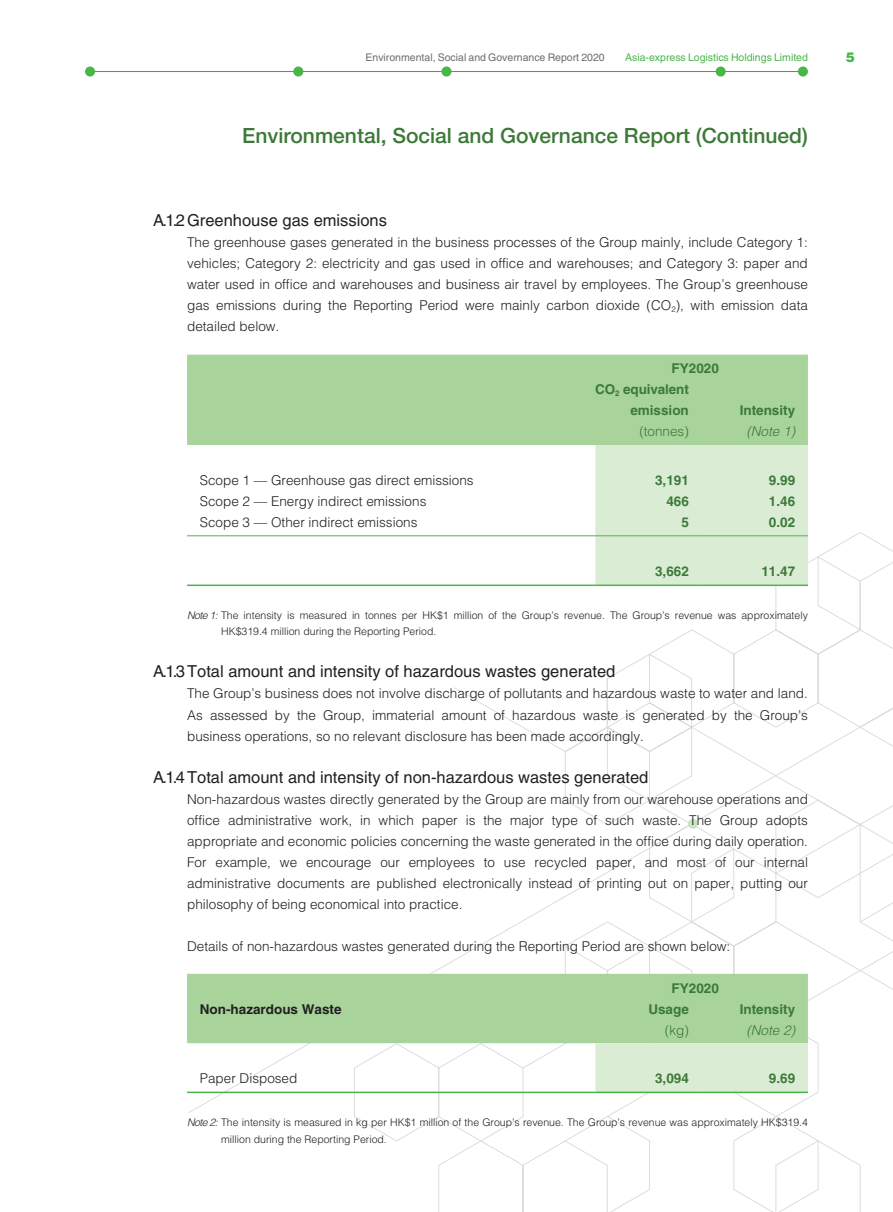
<style>
.page{position:relative;width:893px;height:1212px;background:#fff}
.page>*{position:absolute;margin:0;border:0;box-sizing:border-box;transform-origin:0 0}
.t1{font:500 21px "Helvetica Neue LT Std";color:#3c7938}
.t2{font:16.5px "Helvetica LT Std";color:#231f20}
.t3{font:300 13.5px/21px "Helvetica LT Std";color:#231f20;text-align:justify}
.t4{font:700 13.5px "Helvetica LT Std";color:#3c7938}
.t5{font:700 13.5px "Helvetica LT Std";color:#231f20}
.t6{font:italic 300 13.5px "Helvetica LT Std";color:#3c7938}
.t7{font:300 13.5px "Helvetica LT Std";color:#3c7938}
.t8{font:900 13.5px "Helvetica LT Std";color:#49b748}
.t9{font:300 10.5px/16.5px "Helvetica LT Std";color:#231f20}
.t10{font:10.5px "Helvetica LT Std";color:#6c6d70}
.t11{font:10.5px "Helvetica LT Std";color:#49b748}
.s1{font-style:italic}
</style>
<div class="page">
<svg style="left:188px;top:532px;width:705px;height:680px"></svg>
<div style="left:688px;top:819px;width:10px;height:10px;background:#cae4c0;border-radius:50%"></div>
<hr style="left:85px;top:71px;width:718px;height:1px;background:#76787b">
<div style="left:798px;top:67px;width:10px;height:10px;background:#49b748;border-radius:50%"></div>
<div style="left:716px;top:67px;width:10px;height:10px;background:#49b748;border-radius:50%"></div>
<div style="left:293px;top:67px;width:10px;height:10px;background:#49b748;border-radius:50%"></div>
<div style="left:441px;top:67px;width:10px;height:10px;background:#49b748;border-radius:50%"></div>
<div style="left:85px;top:67px;width:10px;height:10px;background:#49b748;border-radius:50%"></div>
<div style="left:187px;top:355px;width:621px;height:90px;background:#a8d49b"></div>
<hr style="left:187px;top:535px;width:408px;height:1px;background:#49b748">
<hr style="left:187px;top:584px;width:408px;height:2px;background:#49b748">
<div style="left:595px;top:445px;width:213px;height:141px;background:#daecd4"></div>
<svg style="left:187px;top:974px;width:621px;height:119px"></svg>
<p class="t10" style="left:366px;top:51px;width:241px">Environmental, Social and Governance Report 2020</p>
<p class="t11" style="left:625px;top:51px;width:184px">Asia-express Logistics Holdings Limited</p>
<p class="t8" style="left:846px;top:48px;width:11px">5</p>
<h1 class="t1" style="left:242px;top:123px;width:567px">Environmental, Social and Governance Report (Continued)</h1>
<p class="t2" style="left:153px;top:211px;width:235px">A.1.2Greenhouse gas emissions</p>
<p class="t3" style="left:187px;top:232px;width:622px">The greenhouse gases generated in the business processes of the Group mainly, include Category 1: vehicles; Category 2: electricity and gas used in office and warehouses; and Category 3: paper and water used in office and warehouses and business air travel by employees. The Group’s greenhouse gas emissions during the Reporting Period were mainly carbon dioxide (CO<sub>2</sub>), with emission data detailed below.</p>
<p class="t4" style="left:672px;top:360px;width:49px">FY2020</p>
<p class="t4" style="left:595px;top:381px;width:95px">CO<sub>2</sub> equivalent</p>
<p class="t4" style="left:630px;top:402px;width:60px">emission</p>
<p class="t4" style="left:740px;top:402px;width:57px">Intensity</p>
<p class="t7" style="left:639px;top:423px;width:51px">(tonnes)</p>
<p class="t6" style="left:746px;top:423px;width:50px">(Note 1)</p>
<p class="t3" style="left:200px;top:469px;width:275px">Scope 1 — Greenhouse gas direct emissions</p>
<p class="t4" style="left:655px;top:472px;width:35px">3,191</p>
<p class="t4" style="left:769px;top:472px;width:28px">9.99</p>
<p class="t3" style="left:200px;top:490px;width:228px">Scope 2 — Energy indirect emissions</p>
<p class="t4" style="left:666px;top:493px;width:24px">466</p>
<p class="t4" style="left:769px;top:493px;width:28px">1.46</p>
<p class="t3" style="left:200px;top:511px;width:219px">Scope 3 — Other indirect emissions</p>
<p class="t4" style="left:681px;top:514px;width:9px">5</p>
<p class="t4" style="left:769px;top:514px;width:28px">0.02</p>
<p class="t4" style="left:655px;top:563px;width:35px">3,662</p>
<p class="t4" style="left:761px;top:563px;width:35px">11.47</p>
<p class="t9" style="left:221px;top:607px;width:588px;text-indent:-34px"><span class="s1">Note 1:</span> The intensity is measured in tonnes per HK$1 million of the Group’s revenue. The Group’s revenue was approximately<br>HK$319.4 million during the Reporting Period.</p>
<p class="t2" style="left:153px;top:662px;width:464px">A.1.3Total amount and intensity of hazardous wastes generated</p>
<p class="t3" style="left:187px;top:683px;width:622px">The Group’s business does not involve discharge of pollutants and hazardous waste to water and land.<br>As assessed by the Group, immaterial amount of hazardous waste is generated by the Group’s business operations, so no relevant disclosure has been made accordingly.</p>
<p class="t2" style="left:153px;top:767px;width:497px">A.1.4Total amount and intensity of non-hazardous wastes generated</p>
<p class="t3" style="left:187px;top:788px;width:622px">Non-hazardous wastes directly generated by the Group are mainly from our warehouse operations and office administrative work, in which paper is the major type of such waste. The Group adopts appropriate and economic policies concerning the waste generated in the office during daily operation.<br>For example, we encourage our employees to use recycled paper, and most of our internal administrative documents are published electronically instead of printing out on paper, putting our philosophy of being economical into practice.</p>
<p class="t3" style="left:187px;top:935px;width:545px">Details of non-hazardous wastes generated during the Reporting Period are shown below:</p>
<p class="t4" style="left:672px;top:979px;width:49px">FY2020</p>
<p class="t5" style="left:200px;top:1000px;width:143px">Non-hazardous Waste</p>
<p class="t4" style="left:648px;top:1000px;width:42px">Usage</p>
<p class="t4" style="left:740px;top:1000px;width:57px">Intensity</p>
<p class="t7" style="left:665px;top:1021px;width:25px">(kg)</p>
<p class="t6" style="left:746px;top:1021px;width:50px">(Note 2)</p>
<p class="t3" style="left:200px;top:1067px;width:99px">Paper Disposed</p>
<p class="t4" style="left:655px;top:1070px;width:35px">3,094</p>
<p class="t4" style="left:769px;top:1070px;width:28px">9.69</p>
<p class="t9" style="left:221px;top:1114px;width:588px;text-indent:-34px"><span class="s1">Note 2:</span> The intensity is measured in kg per HK$1 million of the Group’s revenue. The Group’s revenue was approximately HK$319.4 million during the Reporting Period.</p>
</div>
